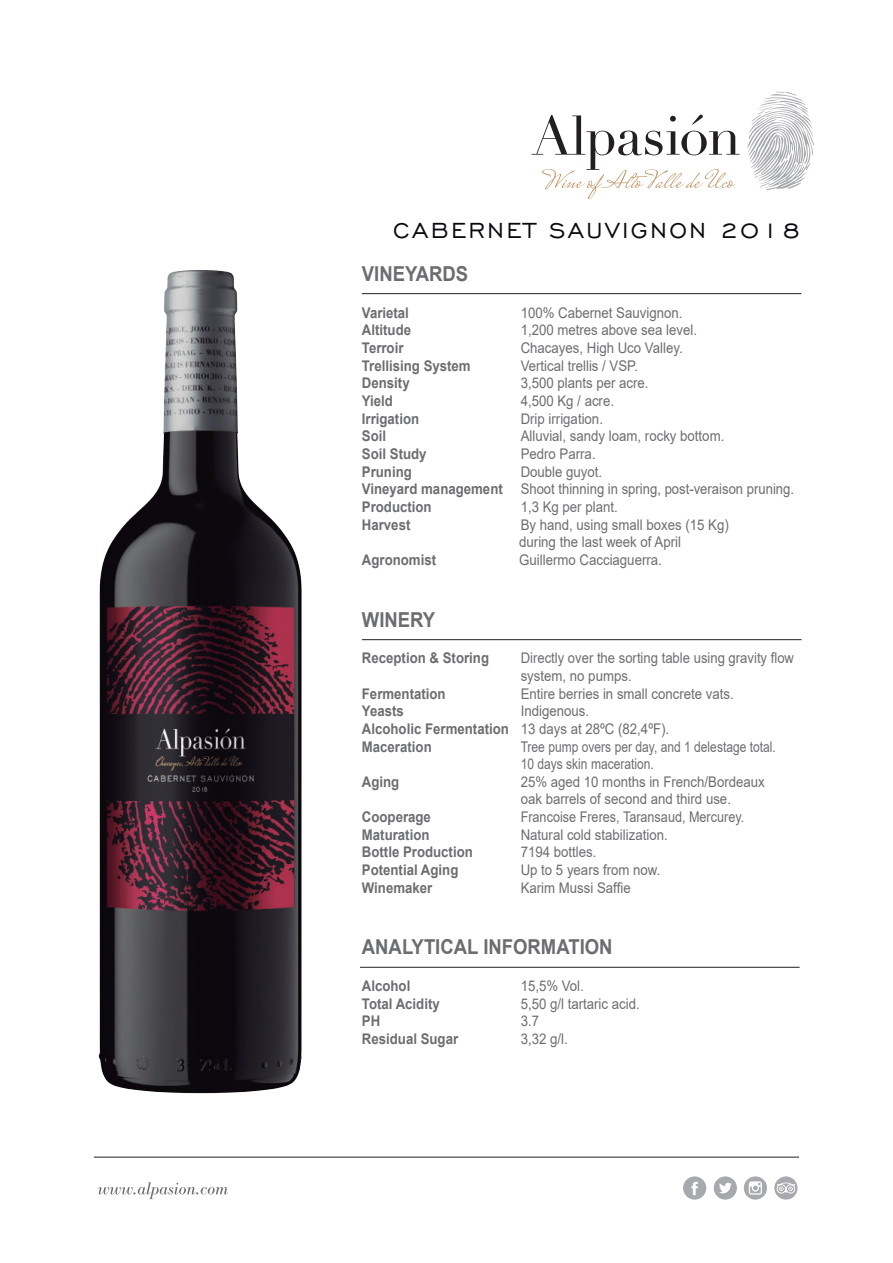
<style>
.page{position:relative;width:893px;height:1263px;background:#fff}
.page>*{position:absolute;margin:0;border:0;box-sizing:border-box;transform-origin:0 0}
.t1{font:28.5px "Chisel Normal";letter-spacing:.08em;color:#0c090e}
.t2{font:700 20.55px "Arial";color:#6c6d70;scale:.9 1}
.t3{font:14.7px/17.7px "Arial";color:#6c6d70;scale:.9 1}
.t4{font:700 14.7px "Arial";color:#6c6d70;scale:.9 1}
.t5{font:14.7px/17.7px "Arial";color:#6c6d70;scale:.82 1}
.t6{font:14.7px/17.7px "Arial";color:#6c6d70;scale:.89 1}
.t7{font:14.7px "Arial";color:#6c6d70;scale:.86 1}
.s1{font-weight:700}
</style>
<div class="page">
<hr style="left:94px;top:1157px;width:705px;height:1px;background:#231f20">
<svg style="left:714px;top:1176px;width:23px;height:23px"></svg>
<svg style="left:683px;top:1176px;width:23px;height:23px"></svg>
<svg style="left:744px;top:1176px;width:23px;height:23px"></svg>
<svg style="left:774px;top:1176px;width:24px;height:23px"></svg>
<svg style="left:98px;top:1182px;width:130px;height:17px"></svg>
<hr style="left:362px;top:293px;width:439px;height:1px;background:#231f20">
<hr style="left:362px;top:639px;width:439px;height:1px;background:#231f20">
<hr style="left:360px;top:967px;width:440px;height:1px;background:#231f20">
<svg style="left:747px;top:92px;width:67px;height:98px"></svg>
<svg style="left:532px;top:115px;width:207px;height:84px"></svg>
<img style="left:98px;top:270px;width:204px;height:824px">
<h1 class="t1" style="left:393px;top:212px;width:409px">CABERNET SAUVIGNON 2018</h1>
<h2 class="t2" style="left:362px;top:259px;width:120px">VINEYARDS</h2>
<p class="t4" style="left:362px;top:302px;width:54px">Varietal</p>
<p class="t3" style="left:521px;top:304px;width:181px">100% Cabernet Sauvignon.</p>
<p class="t4" style="left:362px;top:320px;width:56px">Altitude</p>
<p class="t3" style="left:521px;top:321px;width:198px">1,200 metres above sea level.</p>
<p class="t4" style="left:362px;top:338px;width:48px">Terroir</p>
<p class="t3" style="left:521px;top:339px;width:181px">Chacayes, High Uco Valley.</p>
<p class="t4" style="left:362px;top:355px;width:122px">Trellising System</p>
<p class="t3" style="left:521px;top:357px;width:132px">Vertical trellis / VSP.</p>
<p class="t4" style="left:362px;top:373px;width:55px">Density</p>
<p class="t3" style="left:521px;top:374px;width:144px">3,500 plants per acre.</p>
<p class="t4" style="left:362px;top:390px;width:36px">Yield</p>
<p class="t3" style="left:521px;top:392px;width:105px">4,500 Kg / acre.</p>
<p class="t4" style="left:362px;top:408px;width:65px">Irrigation</p>
<p class="t3" style="left:521px;top:410px;width:93px">Drip irrigation.</p>
<p class="t4" style="left:362px;top:426px;width:28px">Soil</p>
<p class="t3" style="left:521px;top:427px;width:228px">Alluvial, sandy loam, rocky bottom.</p>
<p class="t4" style="left:362px;top:443px;width:73px">Soil Study</p>
<p class="t3" style="left:521px;top:445px;width:85px">Pedro Parra.</p>
<p class="t4" style="left:362px;top:461px;width:57px">Pruning</p>
<p class="t3" style="left:362px;top:462px;width:482px;text-indent:159px">Double guyot.<br><span class="s1">Vineyard management</span> Shoot thinning in spring, post-veraison pruning.<br><span class="s1">Production</span></p>
<p class="t3" style="left:521px;top:498px;width:109px">1,3 Kg per plant.</p>
<p class="t4" style="left:362px;top:514px;width:55px">Harvest</p>
<p class="t3" style="left:519px;top:515px;width:234px">By hand, using small boxes (15 Kg) during the last week of April</p>
<p class="t4" style="left:362px;top:549px;width:84px">Agronomist</p>
<p class="t3" style="left:519px;top:551px;width:160px">Guillermo Cacciaguerra.</p>
<h2 class="t2" style="left:362px;top:605px;width:83px">WINERY</h2>
<p class="t4" style="left:362px;top:648px;width:143px">Reception &amp; Storing</p>
<p class="t6" style="left:521px;top:649px;width:309px">Directly over the sorting table using gravity flow system, no pumps.</p>
<p class="t4" style="left:362px;top:683px;width:95px">Fermentation</p>
<p class="t3" style="left:521px;top:684px;width:238px">Entire berries in small concrete vats.</p>
<p class="t4" style="left:362px;top:701px;width:48px">Yeasts</p>
<p class="t3" style="left:362px;top:702px;width:343px;text-indent:159px">Indigenous.<br><span class="s1">Alcoholic Fermentation</span> 13 days at 28ºC (82,4ºF).<br><span class="s1">Maceration</span></p>
<p class="t5" style="left:521px;top:737px;width:313px">Tree pump overs per day, and 1 delestage total.<br>10 days skin maceration.</p>
<p class="t4" style="left:362px;top:771px;width:43px">Aging</p>
<p class="t3" style="left:521px;top:773px;width:273px">25% aged 10 months in French/Bordeaux oak barrels of second and third use.</p>
<p class="t4" style="left:362px;top:806px;width:78px">Cooperage</p>
<p class="t7" style="left:521px;top:807px;width:262px">Francoise Freres, Taransaud, Mercurey.</p>
<p class="t4" style="left:362px;top:824px;width:77px">Maturation</p>
<p class="t3" style="left:521px;top:826px;width:165px">Natural cold stabilization.</p>
<p class="t4" style="left:362px;top:842px;width:125px">Bottle Production</p>
<p class="t3" style="left:521px;top:843px;width:86px">7194 bottles.</p>
<p class="t4" style="left:362px;top:859px;width:109px">Potential Aging</p>
<p class="t3" style="left:521px;top:861px;width:157px">Up to 5 years from now.</p>
<p class="t4" style="left:362px;top:877px;width:80px">Winemaker</p>
<p class="t3" style="left:521px;top:878px;width:124px">Karim Mussi Saffie</p>
<h2 class="t2" style="left:362px;top:933px;width:280px">ANALYTICAL INFORMATION</h2>
<p class="t4" style="left:362px;top:976px;width:55px">Alcohol</p>
<p class="t3" style="left:521px;top:977px;width:72px">15,5% Vol.</p>
<p class="t4" style="left:362px;top:993px;width:88px">Total Acidity</p>
<p class="t3" style="left:521px;top:995px;width:134px">5,50 g/l tartaric acid.</p>
<p class="t4" style="left:362px;top:1011px;width:22px">PH</p>
<p class="t3" style="left:521px;top:1012px;width:22px">3.7</p>
<p class="t4" style="left:362px;top:1028px;width:109px">Residual Sugar</p>
<p class="t3" style="left:521px;top:1030px;width:54px">3,32 g/l.</p>
</div>
